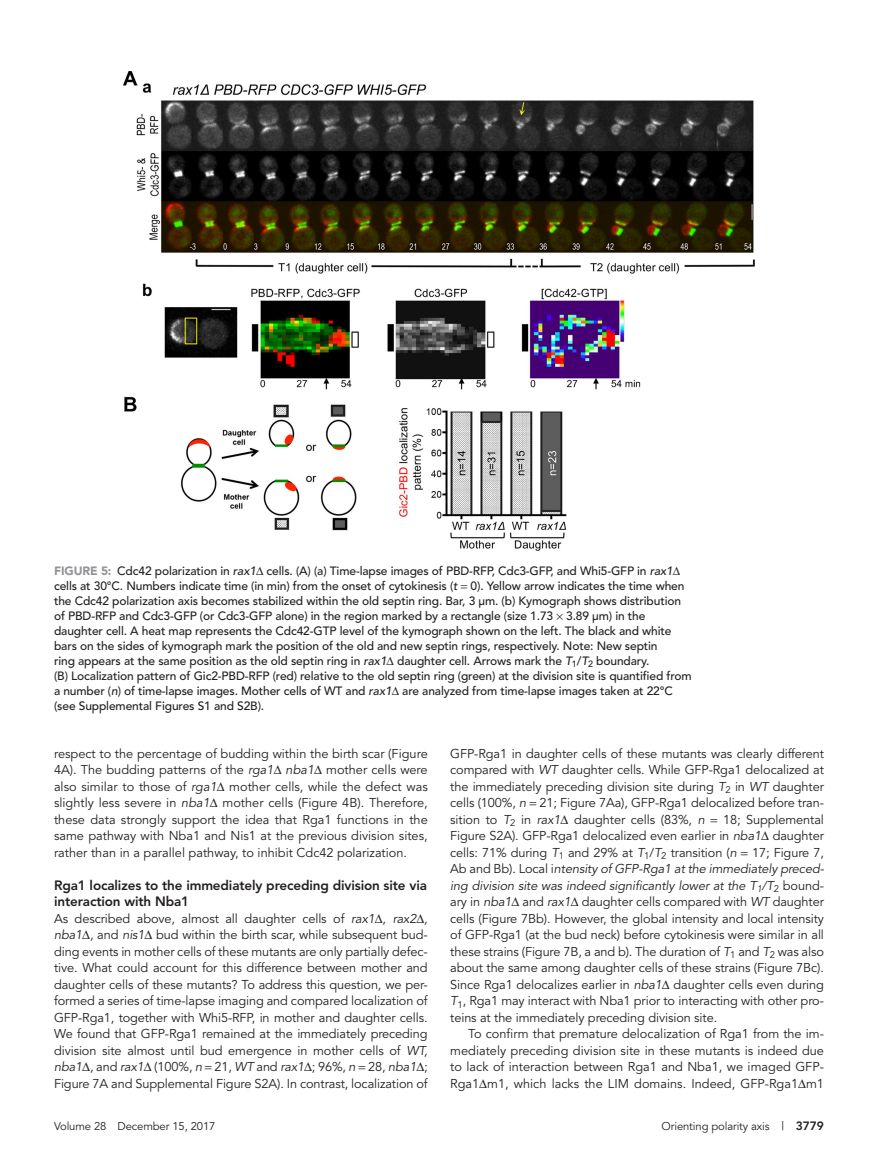
<style>
.page{position:relative;width:878px;height:1175px;background:#fff}
.page>*{position:absolute;margin:0;border:0;box-sizing:border-box;transform-origin:0 0}
.t1{font:800 13.5px/16.5px "Avenir";letter-spacing:-.01em;color:#231f20}
.ParaFL{font:12.75px/16.5px "Avenir";letter-spacing:-.01em;color:#231f20;text-align:justify}
.Para{font:12.75px/16.5px "Avenir";color:#231f20;text-align:justify}
.FigCaption_35_5p{font:500 12px/15px "Avenir";letter-spacing:-.01em;color:#231f20}
.t2{font:11.25px "Avenir";letter-spacing:-.01em;color:#231f20}
.s1{font-weight:900;color:#939598}
.s2{font-style:italic}
.s3{font-size:12px}
.s4{font-weight:800;font-size:12px}
</style>
<div class="page">
<img style="left:124px;top:71px;width:630px;height:480px">
<p class="FigCaption_35_5p" style="left:54px;top:563px;width:639px"><span class="s1">FIGURE 5:</span> Cdc42 polarization in <span class="s2">rax1</span>∆ cells. (A) (a) Time-lapse images of PBD-RFP, Cdc3-GFP, and Whi5-GFP in <span class="s2">rax1</span>∆ cells at 30°C. Numbers indicate time (in min) from the onset of cytokinesis (<span class="s2">t</span> 0). Yellow arrow indicates the time when the Cdc42 polarization axis becomes stabilized within the old septin ring. Bar, 3 μm. (b) Kymograph shows distribution of PBD-RFP and Cdc3-GFP (or Cdc3-GFP alone) in the region marked by a rectangle (size 1.73 3.89 μm) in the daughter cell. A heat map represents the Cdc42-GTP level of the kymograph shown on the left. The black and white bars on the sides of kymograph mark the position of the old and new septin rings, respectively. Note: New septin<br>ring appears at the same position as the old septin ring in <span class="s2">rax1</span>∆ daughter cell. Arrows mark the <span class="s2">T</span><sub>1</sub>/<span class="s2">T</span><sub>2</sub> boundary.<br>(B) Localization pattern of Gic2-PBD-RFP (red) relative to the old septin ring (green) at the division site is quantified from a number (<span class="s2">n</span>) of time-lapse images. Mother cells of WT and <span class="s2">rax1</span>∆ are analyzed from time-lapse images taken at 22°C (see Supplemental Figures S1 and S2B).</p>
<p class="Para" style="left:54px;top:745px;width:375px">respect to the percentage of budding within the birth scar (Figure 4A). The budding patterns of the <span class="s2">rga1 nba1</span> mother cells were also similar to those of <span class="s2">rga1</span> mother cells, while the defect was slightly less severe in <span class="s2">nba1</span> mother cells (Figure 4B). Therefore, these data strongly support the idea that Rga1 functions in the same pathway with Nba1 and Nis1 at the previous division sites, rather than in a parallel pathway, to inhibit Cdc42 polarization.</p>
<h2 class="t1" style="left:54px;top:876px;width:374px">Rga1 localizes to the immediately preceding division site via interaction with Nba1</h2>
<p class="ParaFL" style="left:54px;top:910px;width:375px">As described above, almost all daughter cells of <span class="s2">rax1</span>∆<span class="s2">, rax2</span>∆<span class="s2">, nba1</span>∆<span class="s2">,</span> and <span class="s2">nis1</span>∆ bud within the birth scar, while subsequent bud&shy;ding events in mother cells of these mutants are only partially defec&shy;tive. What could account for this difference between mother and daughter cells of these mutants? To address this question, we per&shy;formed a series of time-lapse imaging and compared localization of GFP-Rga1, together with Whi5-RFP, in mother and daughter cells.<br>We found that GFP-Rga1 remained at the immediately preceding division site almost until bud emergence in mother cells of <span class="s2">WT, nba1</span>∆<span class="s2">,</span> and <span class="s2">rax1</span>∆ (100%, <span class="s2">n</span> 21, <span class="s2">WT</span> and <span class="s2">rax1</span>∆; 96%, <span class="s2">n</span> 28, <span class="s2">nba1</span>∆; Figure 7A and Supplemental Figure S2A). In contrast, localization of</p>
<p class="ParaFL" style="left:450px;top:745px;width:375px">GFP-Rga1 in daughter cells of these mutants was clearly different compared with <span class="s2">WT</span> daughter cells. While GFP-Rga1 delocalized at the immediately preceding division site during <span class="s2">T</span><sub>2</sub> in <span class="s2">WT</span> daughter cells (100%, <span class="s2">n</span> 21; Figure 7Aa), GFP-Rga1 delocalized before tran&shy;sition to <span class="s2">T</span><sub>2</sub> in <span class="s2">rax1</span> daughter cells (83%, <span class="s2">n</span></p>
<p class="ParaFL" style="left:450px;top:811px;width:375px;text-indent:273px">18; Supplemental Figure S2A). GFP-Rga1 delocalized even earlier in <span class="s2">nba1</span> daughter cells: 71% during <span class="s2">T</span><sub>1</sub> and 29% at <span class="s2">T</span><sub>1</sub>/<span class="s2">T</span><sub>2</sub> transition (<span class="s2">n</span> 17; Figure 7, Ab and Bb). Local i<span class="s2">ntensity of GFP-Rga1 at the immediately preced&shy;ing division site was indeed significantly lower at the T</span><sub>1</sub><span class="s2">/T</span><sub>2</sub> bound&shy;ary in <span class="s2">nba1</span> and <span class="s2">rax1</span> daughter cells compared with <span class="s2">WT</span> daughter cells (Figure 7Bb). However, the global intensity and local intensity of GFP-Rga1 (at the bud neck) before cytokinesis were similar in all these strains (Figure 7B, a and b). The duration of <span class="s2">T</span><sub>1</sub> and <span class="s2">T</span><sub>2</sub> was also about the same among daughter cells of these strains (Figure 7Bc).<br>Since Rga1 delocalizes earlier in <span class="s2">nba1</span>∆ daughter cells even during <span class="s2">T</span><sub>1</sub>, Rga1 may interact with Nba1 prior to interacting with other pro&shy;teins at the immediately preceding division site.</p>
<p class="Para" style="left:450px;top:1026px;width:375px;text-indent:18px">To confirm that premature delocalization of Rga1 from the im&shy;mediately preceding division site in these mutants is indeed due to lack of interaction between Rga1 and Nba1, we imaged GFP-Rga1 m1, which lacks the LIM domains. Indeed, GFP-Rga1 m1</p>
<p class="t2" style="left:54px;top:1119px;width:163px">Volume 28 December 15, 2017</p>
<p class="t2" style="left:661px;top:1119px;width:164px">Orienting polarity axis <span class="s3">|</span> <span class="s4">3779</span></p>
</div>
